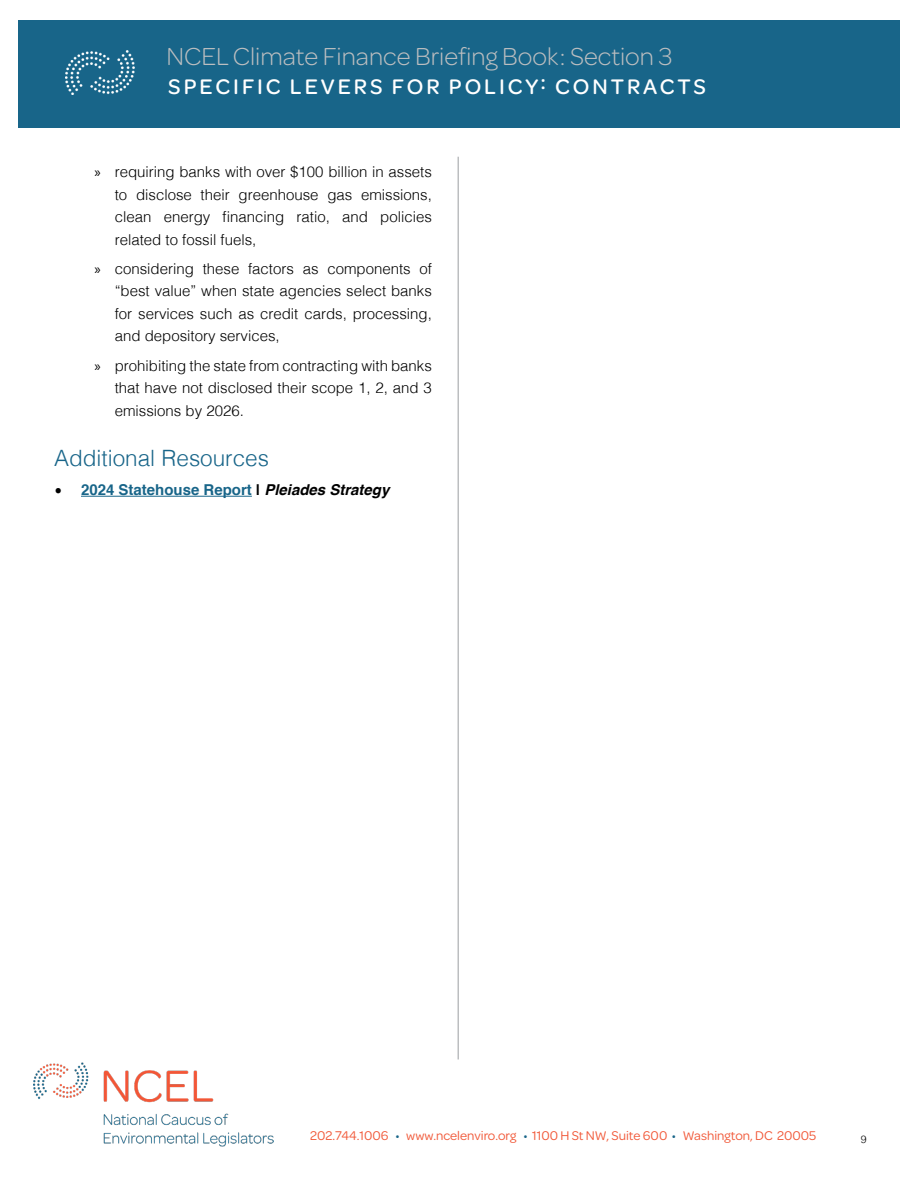
<style>
.page{position:relative;width:918px;height:1188px;background:#fff}
.page>*{position:absolute;margin:0;border:0;box-sizing:border-box;transform-origin:0 0}
.t1{font:300 26.25px "Omnes";color:#bcbec0}
.t2{font:500 22.5px "Omnes";letter-spacing:.13em;color:#fff}
.t3{font:300 22.5px "Helvetica";color:#186589}
.t4{font:300 15px/22.5px "Helvetica";color:#000;text-align:justify}
.t5{font:700 15px "Helvetica";color:#186589}
.t6{font:13.5px "Omnes";color:#f15838}
.t7{font:300 10.5px "Helvetica";color:#000}
.s1{font-family:"Myriad Pro";font-weight:400}
.s2{font-family:"Helvetica Neue";font-weight:400;color:#000}
.s3{color:#000}
.s4{font-style:italic;color:#000}
.s5{color:#186589}
</style>
<div class="page">
<div style="left:18px;top:20px;width:882px;height:108px;background:#186589"></div>
<img style="left:66px;top:51px;width:68px;height:44px">
<img style="left:34px;top:1063px;width:239px;height:84px">
<hr style="left:457px;top:157px;width:2px;height:902px;background:#bcbec0">
<hr style="left:81px;top:496px;width:171px;height:1px;background:#186589">
<h1 class="t1" style="left:167px;top:39px;width:507px">NCEL Climate Finance Briefing Book: Section 3</h1>
<h2 class="t2" style="left:168px;top:71px;width:539px">SPECIFIC LEVERS FOR POLICY: CONTRACTS</h2>
<p class="t4" style="left:115px;top:159px;width:319px;text-indent:-20px"><span class="s1">»</span> requiring banks with over $100 billion in assets to disclose their greenhouse gas emissions, clean energy financing ratio, and policies related to fossil fuels,</p>
<p class="t4" style="left:115px;top:256px;width:319px;text-indent:-20px"><span class="s1">»</span> considering these factors as components of “best value” when state agencies select banks for services such as credit cards, processing, and depository services,</p>
<p class="t4" style="left:115px;top:353px;width:319px;text-indent:-20px"><span class="s1">»</span> prohibiting the state from contracting with banks that have not disclosed their scope 1, 2, and 3 emissions by 2026.</p>
<h2 class="t3" style="left:54px;top:439px;width:217px">Additional Resources</h2>
<p class="t5" style="left:54px;top:478px;width:337px"><span class="s2">࡟</span> 2024 Statehouse Report <span class="s3">|</span> <span class="s4">Pleiades Strategy</span></p>
<p class="t6" style="left:310px;top:1127px;width:508px">202.744.1006 <span class="s5">•</span> www.ncelenviro.org <span class="s5">•</span> 1100 H St NW, Suite 600 <span class="s5">•</span> Washington, DC 20005</p>
<p class="t7" style="left:861px;top:1130px;width:7px">9</p>
</div>
